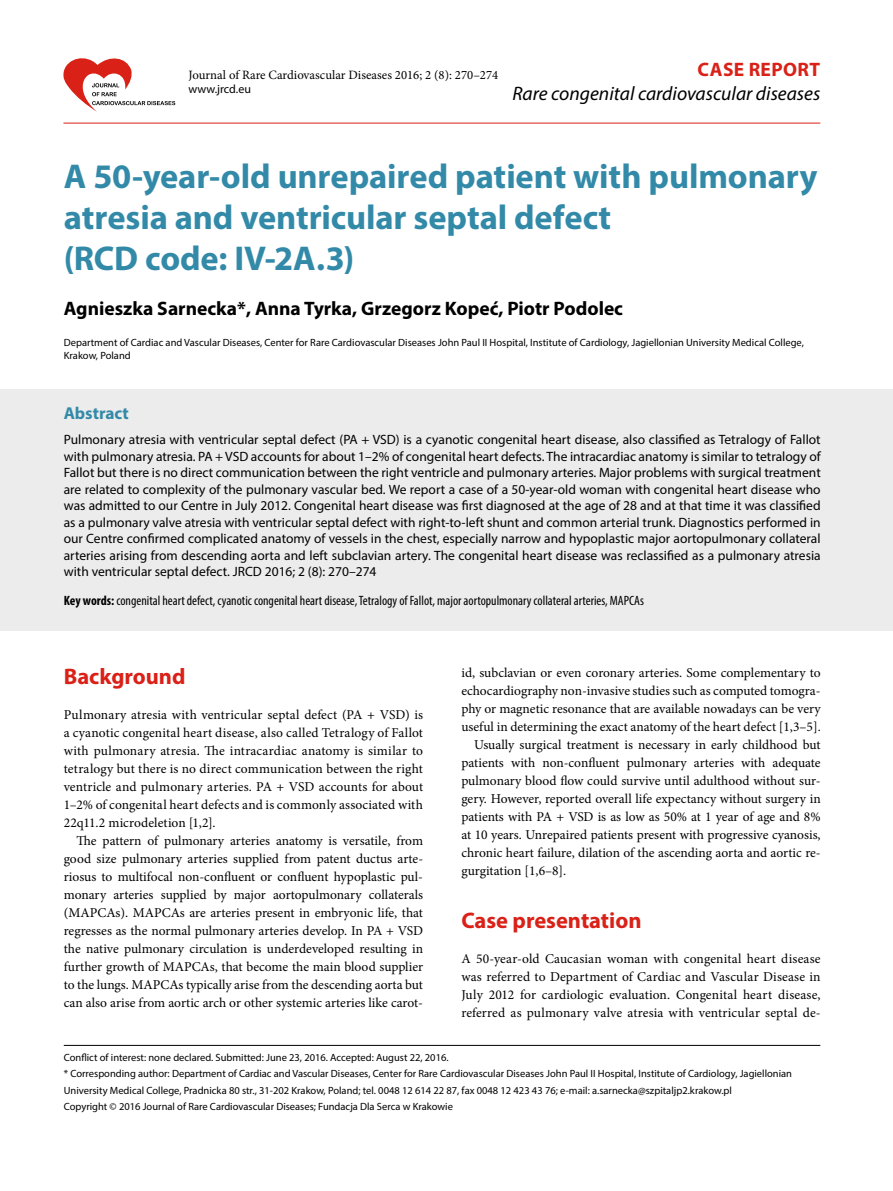
<style>
.page{position:relative;width:893px;height:1191px;background:#fff}
.page>*{position:absolute;margin:0;border:0;box-sizing:border-box;transform-origin:0 0}
.t1{font:700 34.5px/41.4px "Myriad Pro";letter-spacing:-.005em;color:#338aa8}
.t2{font:700 22.5px "Myriad Pro";color:#da2118}
.t3{font:700 19.5px "Myriad Pro";color:#000}
.t4{font:italic 19.5px "Myriad Pro";color:#000}
.t5{font:700 19.5px "Myriad Pro";letter-spacing:.02em;color:#da2118}
.t6{font:700 17.25px "Myriad Pro";color:#338aa8}
.t7{font:13.5px/18px "Minion Pro";color:#000;text-align:justify}
.t8{font:13.5px/16.5px "Myriad Pro";color:#000;text-align:justify}
.t9{font:condensed 13.5px "Myriad Pro";color:#000}
.t10{font:12.75px "Minion Pro";color:#000}
.t11{font:12px "Myriad Pro";color:#000}
.t12{font:10.5px/16.5px "Myriad Pro";color:#000}
.s1{font-weight:700}
</style>
<div class="page">
<hr style="left:63px;top:123px;width:757px;height:1px;background:#da2118">
<svg style="left:63px;top:58px;width:112px;height:54px"></svg>
<hr style="left:64px;top:1045px;width:756px;height:1px;background:#000">
<div style="left:0;top:389px;width:893px;height:242px;background:#ececec"></div>
<p class="t10" style="left:188px;top:66px;width:311px">Journal of Rare Cardiovascular Diseases 2016; 2 (8): 270–274</p>
<p class="t11" style="left:188px;top:81px;width:64px">www.jrcd.eu</p>
<h3 class="t5" style="left:698px;top:57px;width:124px">CASE REPORT</h3>
<h3 class="t4" style="left:512px;top:81px;width:309px">Rare congenital cardiovascular diseases</h3>
<h1 class="t1" style="left:64px;top:154px;width:755px">A 50‑year‑old unrepaired patient with pulmonary atresia and ventricular septal defect<br>(RCD code: IV‑2A.3)</h1>
<h3 class="t3" style="left:64px;top:296px;width:561px">Agnieszka Sarnecka*, Anna Tyrka, Grzegorz Kopeć, Piotr Podolec</h3>
<p class="t12" style="left:64px;top:335px;width:742px;line-height:13.5px">Department of Cardiac and Vascular Diseases, Center for Rare Cardiovascular Diseases John Paul II Hospital, Institute of Cardiology, Jagiellonian University Medical College,<br>Krakow, Poland</p>
<p class="t6" style="left:64px;top:402px;width:67px">Abstract</p>
<p class="t8" style="left:64px;top:431px;width:758px">Pulmonary atresia with ventricular septal defect (PA + VSD) is a cyanotic congenital heart disease, also classified as Tetralogy of Fallot with pulmonary atresia. PA + VSD accounts for about 1–2% of congenital heart defects. The intracardiac anatomy is similar to tetralogy of Fallot but there is no direct communication between the right ventricle and pulmonary arteries. Major problems with surgical treatment are related to complexity of the pulmonary vascular bed. We report a case of a 50‑year‑old woman with congenital heart disease who was admitted to our Centre in July 2012. Congenital heart disease was first diagnosed at the age of 28 and at that time it was classified as a pulmonary valve atresia with ventricular septal defect with right‑to‑left shunt and common arterial trunk. Diagnostics performed in our Centre confirmed complicated anatomy of vessels in the chest, especially narrow and hypoplastic major aortopulmonary collateral arteries arising from descending aorta and left subclavian artery. The congenital heart disease was reclassified as a pulmonary atresia with ventricular septal defect. JRCD 2016; 2 (8): 270–274</p>
<p class="t9" style="left:64px;top:593px;width:582px"><span class="s1">Key words:</span> congenital heart defect, cyanotic congenital heart disease, Tetralogy of Fallot, major aortopulmonary collateral arteries, MAPCAs</p>
<h2 class="t2" style="left:64px;top:662px;width:123px">Background</h2>
<p class="t7" style="left:64px;top:706px;width:361px">Pulmonary atresia with ventricular septal defect (PA + VSD) is a cyanotic congenital heart disease, also called Tetralogy of Fallot with pulmonary atresia. The intracardiac anatomy is similar to tetralogy but there is no direct communication between the right ventricle and pulmonary arteries. PA + VSD accounts for about 1–2% of congenital heart defects and is commonly associated with 22q11.2 microdeletion [1,2].</p>
<p class="t7" style="left:64px;top:832px;width:361px;text-indent:13px">The pattern of pulmonary arteries anatomy is versatile, from good size pulmonary arteries supplied from patent ductus arte‑ riosus to multifocal non‑confluent or confluent hypoplastic pul‑ monary arteries supplied by major aortopulmonary collaterals (MAPCAs). MAPCAs are arteries present in embryonic life, that regresses as the normal pulmonary arteries develop. In PA + VSD the native pulmonary circulation is underdeveloped resulting in further growth of MAPCAs, that become the main blood supplier to the lungs. MAPCAs typically arise from the descending aorta but can also arise from aortic arch or other systemic arteries like carot‑</p>
<p class="t7" style="left:461px;top:664px;width:361px">id, subclavian or even coronary arteries. Some complementary to</p>
<p class="t7" style="left:461px;top:682px;width:361px">echocardiography non‑invasive studies such as computed tomogra‑</p>
<p class="t7" style="left:461px;top:700px;width:361px">phy or magnetic resonance that are available nowadays can be very</p>
<p class="t7" style="left:461px;top:718px;width:361px">useful in determining the exact anatomy of the heart defect [1,3–5].</p>
<p class="t7" style="left:474px;top:735px;width:348px">Usually surgical treatment is necessary in early childhood but</p>
<p class="t7" style="left:461px;top:753px;width:361px">patients with non‑confluent pulmonary arteries with adequate</p>
<p class="t7" style="left:461px;top:771px;width:361px">pulmonary blood flow could survive until adulthood without sur‑</p>
<p class="t7" style="left:461px;top:789px;width:361px">gery. However, reported overall life expectancy without surgery in</p>
<p class="t7" style="left:461px;top:807px;width:361px">patients with PA + VSD is as low as 50% at 1 year of age and 8%</p>
<p class="t7" style="left:461px;top:825px;width:361px">at 10 years. Unrepaired patients present with progressive cyanosis,</p>
<p class="t7" style="left:461px;top:843px;width:361px">chronic heart failure, dilation of the ascending aorta and aortic re‑</p>
<p class="t7" style="left:461px;top:861px;width:107px">gurgitation [1,6–8].</p>
<h2 class="t2" style="left:461px;top:905px;width:182px">Case presentation</h2>
<p class="t7" style="left:461px;top:949px;width:361px">A 50‑year‑old Caucasian woman with congenital heart disease was referred to Department of Cardiac and Vascular Disease in July 2012 for cardiologic evaluation. Congenital heart disease, referred as pulmonary valve atresia with ventricular septal de‑</p>
<p class="t12" style="left:64px;top:1048px;width:730px">Conflict of interest: none declared. Submitted: June 23, 2016. Accepted: August 22, 2016.<br>* Corresponding author: Department of Cardiac and Vascular Diseases, Center for Rare Cardiovascular Diseases John Paul II Hospital, Institute of Cardiology, Jagiellonian University Medical College, Pradnicka 80 str., 31-202 Krakow, Poland; tel. 0048 12 614 22 87, fax 0048 12 423 43 76; e‑mail: a.sarnecka@szpitaljp2.krakow.pl<br>Copyright © 2016 Journal of Rare Cardiovascular Diseases; Fundacja Dla Serca w Krakowie</p>
</div>
